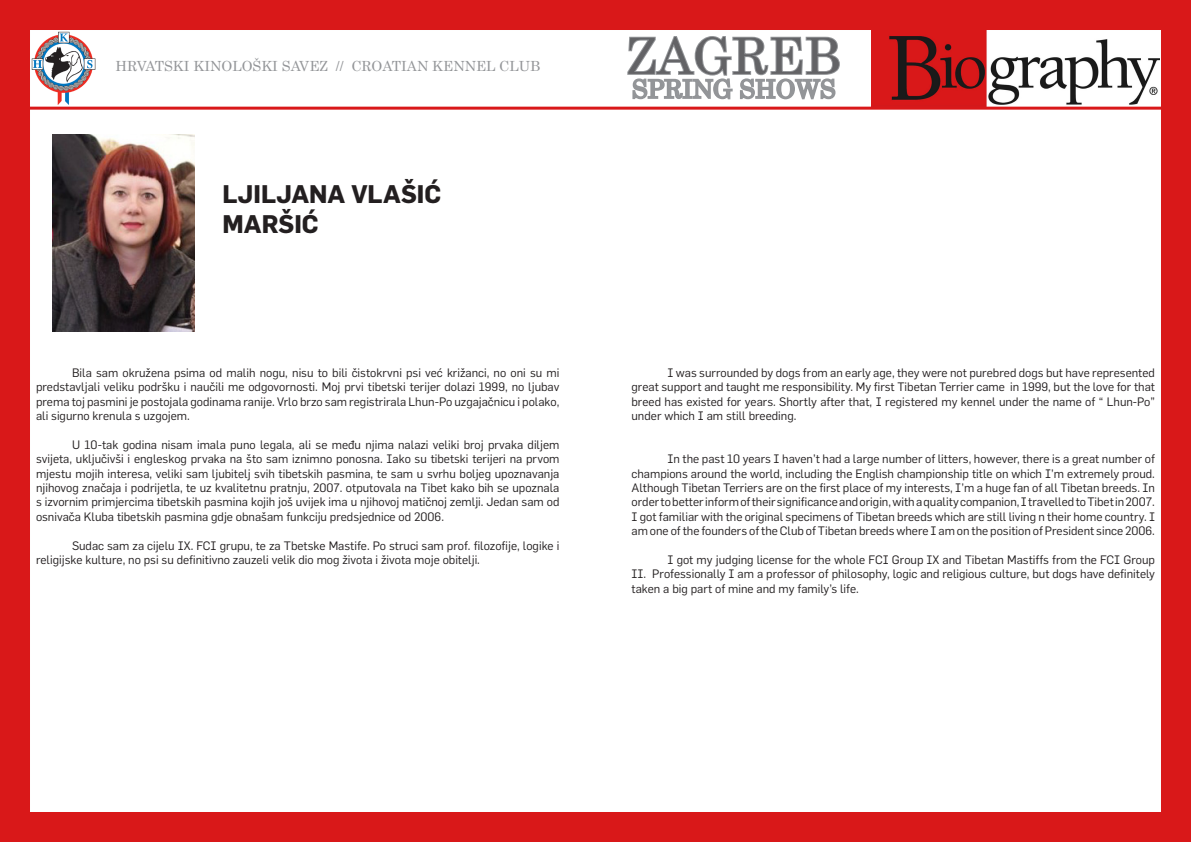
<style>
.page{position:relative;width:1191px;height:842px;background:#fff}
.page>*{position:absolute;margin:0;border:0;box-sizing:border-box;transform-origin:0 0}
.t1{font:50px "Century";color:#636366}
.t2{font:700 25px/30px "Flama CE";color:#231f20}
.t3{font:25px "Century";color:#939598}
.t4{font:14px "Century";color:#939598}
.t5{font:12px/14.4px "Flama CE";color:#231f20;text-align:justify}
</style>
<div class="page">
<img style="left:872px;top:31px;width:288px;height:76px">
<div style="left:0;top:0;width:1191px;height:842px;border:30px solid #d91819"></div>
<img style="left:32px;top:32px;width:63px;height:73px">
<svg style="left:627px;top:36px;width:213px;height:64px"></svg>
<hr style="left:28px;top:107px;width:1137px;height:3px;background:#d91819">
<img style="left:52px;top:135px;width:142px;height:197px">
<p class="t4" style="left:116px;top:54px;width:426px">HRVATSKI KINOLOŠKI SAVEZ // CROATIAN KENNEL CLUB</p>
<p class="t2" style="left:223px;top:178px;width:220px">LJILJANA VLAŠIĆ<br>MARŠIĆ</p>
<p class="t5" style="left:36px;top:365px;width:525px;text-indent:36px">Bila sam okružena psima od malih nogu, nisu to bili čistokrvni psi već križanci, no oni su mi predstavljali veliku podršku i naučili me odgovornosti. Moj prvi tibetski terijer dolazi 1999, no ljubav prema toj pasmini je postojala godinama ranije. Vrlo brzo sam registrirala Lhun-Po uzgajačnicu i polako, ali sigurno krenula s uzgojem.</p>
<p class="t5" style="left:36px;top:437px;width:525px;text-indent:36px">U 10-tak godina nisam imala puno legala, ali se među njima nalazi veliki broj prvaka diljem svijeta, uključivši i engleskog prvaka na što sam iznimno ponosna. Iako su tibetski terijeri na prvom mjestu mojih interesa, veliki sam ljubitelj svih tibetskih pasmina, te sam u svrhu boljeg upoznavanja njihovog značaja i podrijetla, te uz kvalitetnu pratnju, 2007. otputovala na Tibet kako bih se upoznala s izvornim primjercima tibetskih pasmina kojih još uvijek ima u njihovoj matičnoj zemlji. Jedan sam od osnivača Kluba tibetskih pasmina gdje obnašam funkciju predsjednice od 2006.</p>
<p class="t5" style="left:36px;top:538px;width:525px;text-indent:36px">Sudac sam za cijelu IX. FCI grupu, te za Tbetske Mastife. Po struci sam prof. filozofije, logike i religijske kulture, no psi su definitivno zauzeli velik dio mog života i života moje obitelji.</p>
<p class="t1" style="left:626px;top:14px;width:215px">ZAGREB</p>
<p class="t3" style="left:632px;top:68px;width:205px">SPRING SHOWS</p>
<p class="t5" style="left:631px;top:365px;width:525px;text-indent:36px">I was surrounded by dogs from an early age, they were not purebred dogs but have represented great support and taught me responsibility. My first Tibetan Terrier came in 1999, but the love for that breed has existed for years. Shortly after that, I registered my kennel under the name of “ Lhun-Po” under which I am still breeding.</p>
<p class="t5" style="left:631px;top:451px;width:525px;text-indent:36px">In the past 10 years I haven’t had a large number of litters, however, there is a great number of champions around the world, including the English championship title on which I’m extremely proud.<br>Although Tibetan Terriers are on the first place of my interests, I’m a huge fan of all Tibetan breeds. In order to better inform of their significance and origin, with a quality companion, I travelled to Tibet in 2007.<br>I got familiar with the original specimens of Tibetan breeds which are still living n their home country. I am one of the founders of the Club of Tibetan breeds where I am on the position of President since 2006.</p>
<p class="t5" style="left:631px;top:552px;width:525px;text-indent:36px">I got my judging license for the whole FCI Group IX and Tibetan Mastiffs from the FCI Group II. Professionally I am a professor of philosophy, logic and religious culture, but dogs have definitely taken a big part of mine and my family’s life.</p>
</div>
